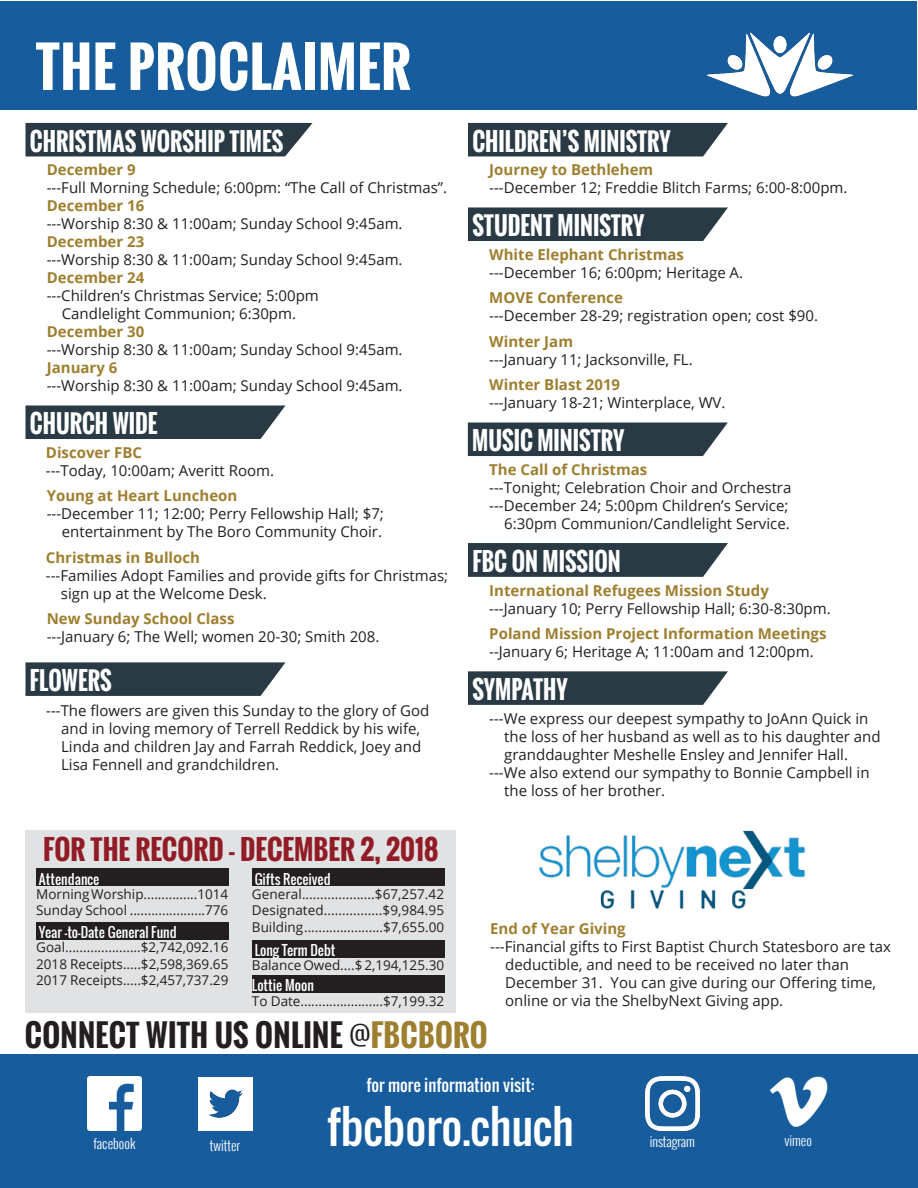
<style>
.page{position:relative;width:918px;height:1188px;background:#fff}
.page>*{position:absolute;margin:0;border:0;box-sizing:border-box;transform-origin:0 0}
.t1{font:700 54px "Oswald";letter-spacing:.01em;color:#fff}
.t2{font:45px "Oswald";color:#fff}
.t3{font:700 30px "Oswald";letter-spacing:.01em;color:#231f20}
.t4{font:700 27px "Oswald";color:#921c25}
.t5{font:700 24.75px "Oswald";color:#fff;scale:.91 1}
.t6{font:16.5px "Oswald";color:#fff}
.t7{font:15px/18px "Open Sans";color:#231f20}
.t8{font:700 15px "Open Sans";color:#9e7f2f}
.t9{font:13.5px/16.2px "Open Sans";color:#231f20}
.t10{font:13.5px "Oswald";color:#fff}
.t11{font:300 13.5px "Oswald";color:#fff}
.s1{font-weight:300}
.s2{color:#9e7f2f}
</style>
<div class="page">
<div style="left:1px;top:1px;width:916px;height:109px;background:#175d9e"></div>
<img style="left:706px;top:32px;width:148px;height:65px">
<div style="left:26px;top:830px;width:430px;height:182px;background:#e1e2e4"></div>
<div style="left:36px;top:922px;width:192px;height:17px;background:#231f20"></div>
<div style="left:252px;top:940px;width:192px;height:17px;background:#231f20"></div>
<div style="left:36px;top:869px;width:192px;height:17px;background:#231f20"></div>
<div style="left:252px;top:869px;width:192px;height:17px;background:#231f20"></div>
<div style="left:0;top:1055px;width:918px;height:133px;background:#175d9e"></div>
<img style="left:88px;top:1077px;width:54px;height:54px">
<img style="left:198px;top:1077px;width:54px;height:54px">
<img style="left:645px;top:1076px;width:56px;height:56px">
<img style="left:769px;top:1076px;width:59px;height:51px">
<svg style="left:26px;top:405px;width:259px;height:34px;background:#35454f"></svg>
<svg style="left:26px;top:662px;width:259px;height:34px;background:#35454f"></svg>
<svg style="left:468px;top:543px;width:260px;height:34px;background:#33434d"></svg>
<svg style="left:468px;top:207px;width:260px;height:34px;background:#35454f"></svg>
<div style="left:468px;top:123px;width:260px;height:33px;background:#293a44"></div>
<div style="left:468px;top:423px;width:260px;height:33px;background:#293a44"></div>
<svg style="left:468px;top:671px;width:260px;height:34px;background:#35454e"></svg>
<img style="left:538px;top:830px;width:268px;height:79px">
<div style="left:26px;top:123px;width:287px;height:33px;background:#293a44"></div>
<div style="left:252px;top:975px;width:192px;height:17px;background:#231f20"></div>
<p class="t1" style="left:36px;top:26px;width:376px">THE PROCLAIMER</p>
<p class="t5" style="left:30px;top:122px;width:280px">CHRISTMAS WORSHIP TIMES</p>
<p class="t8" style="left:47px;top:159px;width:90px">December 9</p>
<p class="t7" style="left:47px;top:179px;width:402px">---Full Morning Schedule; 6:00pm: “The Call of Christmas”.</p>
<p class="t8" style="left:47px;top:195px;width:99px">December 16</p>
<p class="t7" style="left:47px;top:215px;width:357px">---Worship 8:30 &amp; 11:00am; Sunday School 9:45am.</p>
<p class="t8" style="left:47px;top:231px;width:99px">December 23</p>
<p class="t7" style="left:47px;top:251px;width:357px">---Worship 8:30 &amp; 11:00am; Sunday School 9:45am.</p>
<p class="t8" style="left:47px;top:267px;width:99px">December 24</p>
<p class="t7" style="left:47px;top:287px;width:274px">---Children’s Christmas Service; 5:00pm</p>
<p class="t7" style="left:62px;top:305px;width:236px">Candlelight Communion; 6:30pm.</p>
<p class="t8" style="left:47px;top:321px;width:99px">December 30</p>
<p class="t7" style="left:47px;top:341px;width:357px">---Worship 8:30 &amp; 11:00am; Sunday School 9:45am.</p>
<p class="t8" style="left:47px;top:357px;width:72px">January 6</p>
<p class="t7" style="left:47px;top:377px;width:357px">---Worship 8:30 &amp; 11:00am; Sunday School 9:45am.</p>
<p class="t5" style="left:30px;top:405px;width:142px">CHURCH WIDE</p>
<p class="t8" style="left:46px;top:442px;width:98px">Discover FBC</p>
<p class="t7" style="left:46px;top:461px;width:230px">---Today, 10:00am; Averitt Room.</p>
<p class="t8" style="left:47px;top:485px;width:192px">Young at Heart Luncheon</p>
<p class="t7" style="left:47px;top:505px;width:339px">---December 11; 12:00; Perry Fellowship Hall; $7;</p>
<p class="t7" style="left:62px;top:523px;width:322px">entertainment by The Boro Community Choir.</p>
<p class="t8" style="left:46px;top:547px;width:156px">Christmas in Bulloch</p>
<p class="t7" style="left:46px;top:566px;width:404px">---Families Adopt Families and provide gifts for Christmas;</p>
<p class="t7" style="left:61px;top:584px;width:207px">sign up at the Welcome Desk.</p>
<p class="t8" style="left:47px;top:608px;width:189px">New Sunday School Class</p>
<p class="t7" style="left:47px;top:628px;width:334px">---January 6; The Well; women 20-30; Smith 208.</p>
<p class="t5" style="left:30px;top:662px;width:91px">FLOWERS</p>
<p class="t7" style="left:46px;top:701px;width:385px">---The flowers are given this Sunday to the glory of God</p>
<p class="t7" style="left:61px;top:719px;width:361px">and in loving memory of Terrell Reddick by his wife,</p>
<p class="t7" style="left:61px;top:737px;width:362px">Linda and children Jay and Farrah Reddick, Joey and<br>Lisa Fennell and grandchildren.</p>
<p class="t4" style="left:43px;top:829px;width:397px">FOR THE RECORD - DECEMBER 2, 2018</p>
<p class="t10" style="left:39px;top:869px;width:62px">Attendance</p>
<p class="t10" style="left:255px;top:869px;width:77px">Gifts Received</p>
<p class="t9" style="left:252px;top:886px;width:194px">General....................$67,257.42<br>Designated................$9,984.95</p>
<p class="t9" style="left:252px;top:918px;width:194px">Building ......................$7,655.00</p>
<p class="t9" style="left:36px;top:886px;width:194px">Morning Worship...............1014</p>
<p class="t9" style="left:36px;top:902px;width:194px">Sunday School .....................776</p>
<p class="t10" style="left:39px;top:922px;width:139px">Year -to-Date General Fund</p>
<p class="t9" style="left:36px;top:939px;width:194px">Goal.....................$2,742,092.16<br>2018 Receipts.....$2,598,369.65</p>
<p class="t9" style="left:36px;top:971px;width:194px">2017 Receipts.....$2,457,737.29</p>
<p class="t10" style="left:255px;top:940px;width:82px">Long Term Debt</p>
<p class="t9" style="left:252px;top:957px;width:194px">Balance Owed....$ 2,194,125.30</p>
<p class="t10" style="left:252px;top:975px;width:64px">Lottie Moon</p>
<p class="t9" style="left:252px;top:992px;width:194px">To Date.......................$7,199.32</p>
<p class="t5" style="left:472px;top:122px;width:220px">CHILDREN’S MINISTRY</p>
<p class="t8" style="left:489px;top:159px;width:165px">Journey to Bethlehem</p>
<p class="t7" style="left:489px;top:179px;width:360px">---December 12; Freddie Blitch Farms; 6:00-8:00pm.</p>
<p class="t5" style="left:472px;top:207px;width:191px">STUDENT MINISTRY</p>
<p class="t8" style="left:489px;top:244px;width:196px">White Elephant Christmas</p>
<p class="t7" style="left:489px;top:263px;width:255px">---December 16; 6:00pm; Heritage A.</p>
<p class="t8" style="left:489px;top:287px;width:135px">MOVE Conference</p>
<p class="t7" style="left:489px;top:307px;width:330px">---December 28-29; registration open; cost $90.</p>
<p class="t8" style="left:489px;top:331px;width:85px">Winter Jam</p>
<p class="t7" style="left:489px;top:350px;width:205px">---January 11; Jacksonville, FL.</p>
<p class="t8" style="left:489px;top:374px;width:132px">Winter Blast 2019</p>
<p class="t7" style="left:489px;top:394px;width:238px">---January 18-21; Winterplace, WV.</p>
<p class="t5" style="left:472px;top:422px;width:169px">MUSIC MINISTRY</p>
<p class="t8" style="left:489px;top:459px;width:159px">The Call of Christmas</p>
<p class="t7" style="left:489px;top:478px;width:304px">---Tonight; Celebration Choir and Orchestra</p>
<p class="t7" style="left:489px;top:496px;width:301px">---December 24; 5:00pm Children’s Service;</p>
<p class="t7" style="left:504px;top:514px;width:287px">6:30pm Communion/Candlelight Service.</p>
<p class="t5" style="left:472px;top:542px;width:165px">FBC ON MISSION</p>
<p class="t8" style="left:489px;top:580px;width:281px">International Refugees Mission Study</p>
<p class="t7" style="left:489px;top:599px;width:343px">---January 10; Perry Fellowship Hall; 6:30-8:30pm.</p>
<p class="t8" style="left:489px;top:623px;width:339px">Poland Mission Project Information Meetings</p>
<p class="t7" style="left:489px;top:643px;width:326px">--January 6; Heritage A; 11:00am and 12:00pm.</p>
<p class="t5" style="left:472px;top:671px;width:106px">SYMPATHY</p>
<p class="t7" style="left:489px;top:709px;width:381px">---We express our deepest sympathy to JoAnn Quick in</p>
<p class="t7" style="left:504px;top:727px;width:378px">the loss of her husband as well as to his daughter and granddaughter Meshelle Ensley and Jennifer Hall.</p>
<p class="t7" style="left:489px;top:763px;width:382px">---We also extend our sympathy to Bonnie Campbell in</p>
<p class="t7" style="left:504px;top:781px;width:162px">the loss of her brother.</p>
<p class="t8" style="left:490px;top:918px;width:137px">End of Year Giving</p>
<p class="t7" style="left:490px;top:937px;width:402px">---Financial gifts to First Baptist Church Statesboro are tax</p>
<p class="t7" style="left:505px;top:955px;width:345px">deductible, and need to be received no later than</p>
<p class="t7" style="left:505px;top:973px;width:373px">December 31. You can give during our Offering time, online or via the ShelbyNext Giving app.</p>
<p class="t3" style="left:25px;top:1013px;width:464px">CONNECT WITH US ONLINE <span class="s1">@</span><span class="s2">FBCBORO</span></p>
<p class="t6" style="left:366px;top:1073px;width:170px">for more information visit:</p>
<p class="t11" style="left:94px;top:1133px;width:43px">facebook</p>
<p class="t11" style="left:210px;top:1135px;width:32px">twitter</p>
<p class="t2" style="left:327px;top:1093px;width:249px">fbcboro.chuch</p>
<p class="t11" style="left:650px;top:1132px;width:47px">instagram</p>
<p class="t11" style="left:785px;top:1131px;width:29px">vimeo</p>
</div>
